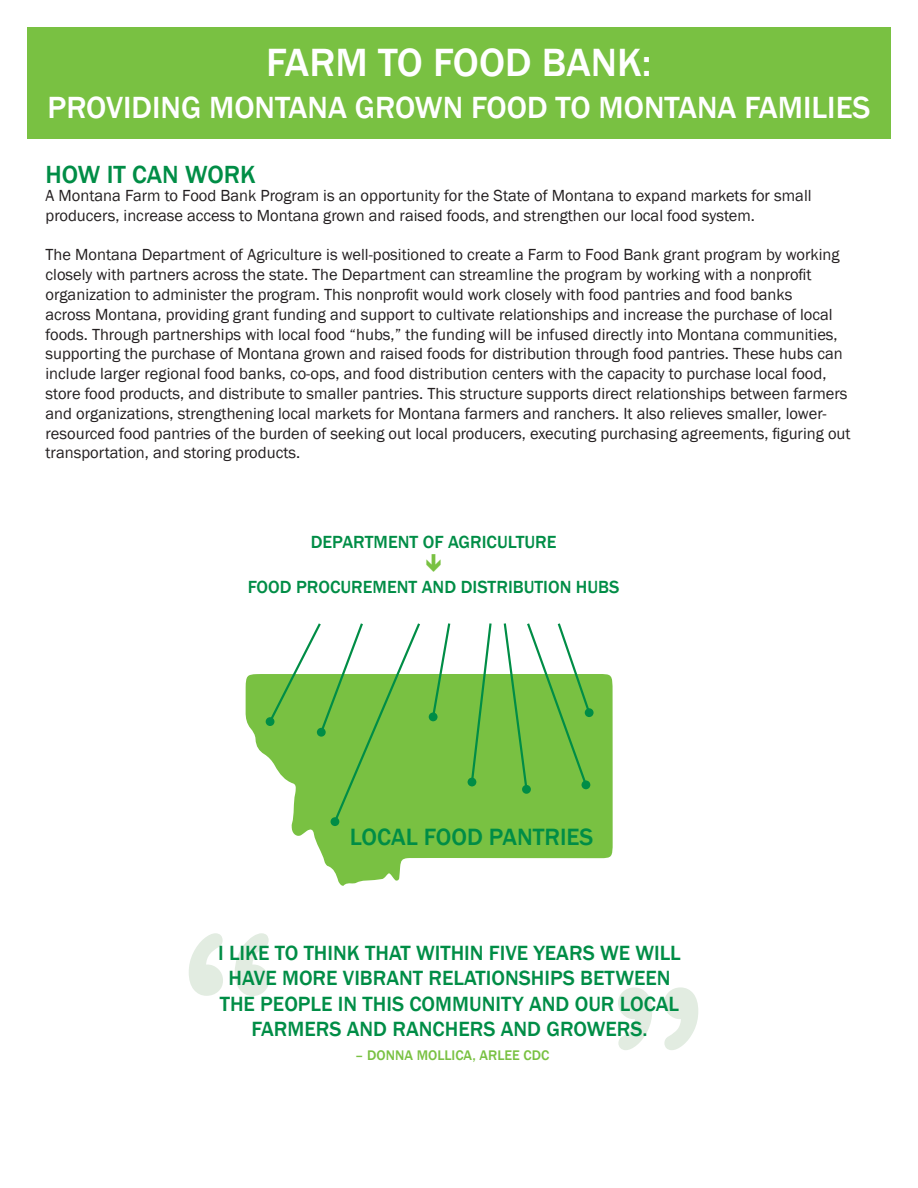
<style>
.page{position:relative;width:918px;height:1188px;background:#fff}
.page>*{position:absolute;margin:0;border:0;box-sizing:border-box;transform-origin:0 0}
.t1{font:500 40.5px "Franklin Gothic";color:#fff}
.t2{font:500 31.5px "Franklin Gothic";color:#fff}
.t3{font:500 25.5px "Franklin Gothic";color:#008d46}
.t4{font:500 24.3px "Franklin Gothic";color:#008d46}
.t5{font:500 21.15px/25.3px "Franklin Gothic";color:#008d46;text-align:center}
.t6{font:500 18px "Franklin Gothic";color:#008d46}
.t7{font:16.5px/19.8px "Franklin Gothic";color:#231f20}
.t8{font:500 14.25px "Franklin Gothic";color:#79c142}
</style>
<div class="page">
<svg style="left:246px;top:674px;width:367px;height:212px;fill:#79c142"></svg>
<svg style="left:267px;top:623px;width:155px;height:202px"></svg>
<div style="left:266px;top:717px;width:8px;height:9px;background:#008d46;border-radius:50%"></div>
<svg style="left:585px;top:708px;width:9px;height:9px"></svg>
<svg style="left:431px;top:623px;width:21px;height:96px"></svg>
<div style="left:429px;top:712px;width:9px;height:9px;background:#008d46;border-radius:50%"></div>
<svg style="left:470px;top:623px;width:23px;height:161px"></svg>
<div style="left:468px;top:778px;width:8px;height:8px;background:#008d46;border-radius:50%"></div>
<svg style="left:502px;top:623px;width:90px;height:169px"></svg>
<div style="left:522px;top:785px;width:9px;height:9px;background:#008d46;border-radius:50%"></div>
<svg style="left:189px;top:933px;width:80px;height:63px"></svg>
<svg style="left:618px;top:987px;width:80px;height:63px"></svg>
<div style="left:27px;top:27px;width:864px;height:112px;background:#79c142"></div>
<p class="t1" style="left:266px;top:37px;width:387px">FARM TO FOOD BANK:</p>
<p class="t2" style="left:47px;top:88px;width:825px">PROVIDING MONTANA GROWN FOOD TO MONTANA FAMILIES</p>
<p class="t3" style="left:46px;top:158px;width:212px">HOW IT CAN WORK</p>
<p class="t7" style="left:46px;top:186px;width:768px">A Montana Farm to Food Bank Program is an opportunity for the State of Montana to expand markets for small producers, increase access to Montana grown and raised foods, and strengthen our local food system.</p>
<p class="t7" style="left:46px;top:245px;width:807px">The Montana Department of Agriculture is well-positioned to create a Farm to Food Bank grant program by working closely with partners across the state. The Department can streamline the program by working with a nonprofit organization to administer the program. This nonprofit would work closely with food pantries and food banks<br>across Montana, providing grant funding and support to cultivate relationships and increase the purchase of local foods. Through partnerships with local food “hubs,” the funding will be infused directly into Montana communities, supporting the purchase of Montana grown and raised foods for distribution through food pantries. These hubs can include larger regional food banks, co-ops, and food distribution centers with the capacity to purchase local food, store food products, and distribute to smaller pantries. This structure supports direct relationships between farmers and organizations, strengthening local markets for Montana farmers and ranchers. It also relieves smaller, lower&shy;resourced food pantries of the burden of seeking out local producers, executing purchasing agreements, figuring out transportation, and storing products.</p>
<p class="t6" style="left:311px;top:531px;width:247px">DEPARTMENT OF AGRICULTURE</p>
<p class="t6" style="left:248px;top:576px;width:373px">FOOD PROCUREMENT AND DISTRIBUTION HUBS</p>
<p class="t4" style="left:350px;top:822px;width:245px">LOCAL FOOD PANTRIES</p>
<p class="t5" style="left:218px;top:940px;width:464px">I LIKE TO THINK THAT WITHIN FIVE YEARS WE WILL HAVE MORE VIBRANT RELATIONSHIPS BETWEEN THE PEOPLE IN THIS COMMUNITY AND OUR LOCAL FARMERS AND RANCHERS AND GROWERS.</p>
<p class="t8" style="left:355px;top:1047px;width:196px">– DONNA MOLLICA, ARLEE CDC</p>
</div>
